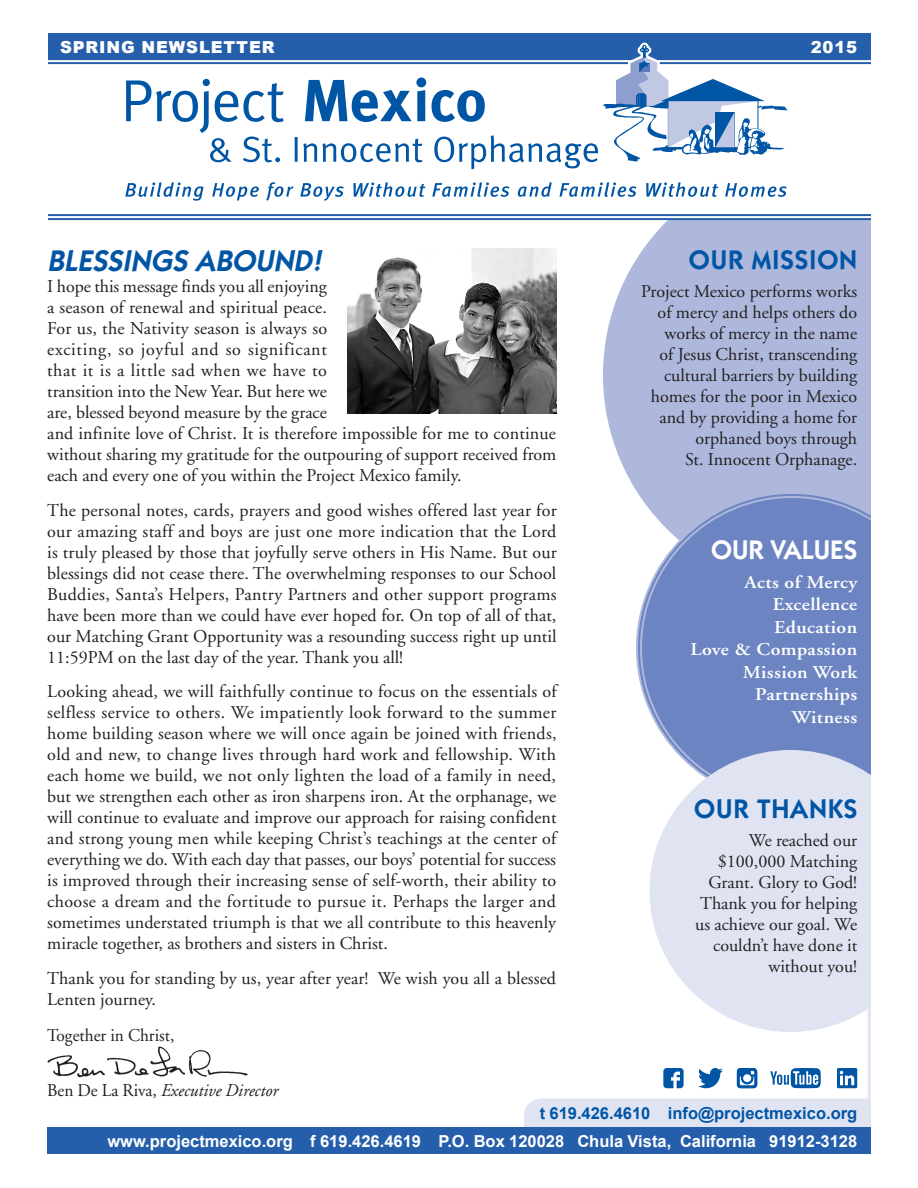
<style>
.page{position:relative;width:918px;height:1188px;background:#fff}
.page>*{position:absolute;margin:0;border:0;box-sizing:border-box;transform-origin:0 0}
.t1{font:italic 600 30px "Itc Kabel";color:#0155a5}
.t2{font:600 27px "Itc Kabel";letter-spacing:.03em;color:#0155a5}
.t3{font:600 27px "Itc Kabel";color:#fff}
.t4{font:18px/21px "Adobe Garamond";color:#231f20}
.t5{font:600 18px/22.5px "Adobe Garamond";letter-spacing:.02em;color:#fff;text-align:right;scale:1.1 1}
.t6{font:italic 18px "Adobe Garamond";color:#231f20;scale:.96 1}
.t7{font:18px "Adobe Garamond";color:#231f20;scale:.96 1}
.t8{font:700 16.5px "Arial";color:#fff}
.t9{font:700 16.5px "Arial";color:#0155a5}
.t10{font:900 16.5px "Arial";letter-spacing:.05em;color:#fff}
.s1{font-style:normal}
</style>
<div class="page">
<div style="left:47px;top:34px;width:824px;height:25px;background:#255fab"></div>
<div style="left:603px;top:221px;width:268px;height:271px;background:#adb8dc"></div>
<svg style="left:47px;top:57px;width:824px;height:164px"></svg>
<div style="left:43px;top:62px;width:833px;height:154px;border:2px solid #255fab"></div>
<svg style="left:636px;top:492px;width:235px;height:191px"></svg>
<svg style="left:640px;top:496px;width:231px;height:254px;background:#798ec6"></svg>
<svg style="left:650px;top:750px;width:221px;height:276px;background:#dfe4f1"></svg>
<hr style="left:868px;top:774px;width:3px;height:367px;background:#e0e4f2">
<div style="left:47px;top:1127px;width:824px;height:27px;background:#255fab"></div>
<div style="left:871px;top:0;width:47px;height:1188px;background:#fff"></div>
<div style="left:0;top:0;width:47px;height:260px;background:#fff"></div>
<svg style="left:125px;top:182px;width:662px;height:19px"></svg>
<svg style="left:126px;top:42px;width:662px;height:127px"></svg>
<img style="left:347px;top:249px;width:210px;height:165px">
<img style="left:47px;top:1046px;width:201px;height:32px">
<svg style="left:524px;top:1026px;width:344px;height:101px"></svg>
<p class="t10" style="left:60px;top:38px;width:216px">SPRING NEWSLETTER</p>
<p class="t10" style="left:811px;top:38px;width:48px">2015</p>
<h1 class="t1" style="left:47px;top:244px;width:282px">BLESSINGS ABOUND!</h1>
<p class="t4" style="left:47px;top:277px;width:511px">I hope this message finds you all enjoying<br>a season of renewal and spiritual peace.<br>For us, the Nativity season is always so<br>exciting, so joyful and so significant<br>that it is a little sad when we have to<br>transition into the New Year. But here we<br>are, blessed beyond measure by the grace<br>and infinite love of Christ. It is therefore impossible for me to continue without sharing my gratitude for the outpouring of support received from each and every one of you within the Project Mexico family.</p>
<p class="t4" style="left:47px;top:500px;width:511px;text-align:justify">The personal notes, cards, prayers and good wishes offered last year for our amazing staff and boys are just one more indication that the Lord is truly pleased by those that joyfully serve others in His Name. But our blessings did not cease there. The overwhelming responses to our School Buddies, Santa’s Helpers, Pantry Partners and other support programs have been more than we could have ever hoped for. On top of all of that, our Matching Grant Opportunity was a resounding success right up until 11:59PM on the last day of the year. Thank you all!</p>
<p class="t4" style="left:47px;top:682px;width:511px;text-align:justify">Looking ahead, we will faithfully continue to focus on the essentials of selfless service to others. We impatiently look forward to the summer home building season where we will once again be joined with friends, old and new, to change lives through hard work and fellowship. With each home we build, we not only lighten the load of a family in need, but we strengthen each other as iron sharpens iron. At the orphanage, we will continue to evaluate and improve our approach for raising confident and strong young men while keeping Christ’s teachings at the center of everything we do. With each day that passes, our boys’ potential for success is improved through their increasing sense of self-worth, their ability to choose a dream and the fortitude to pursue it. Perhaps the larger and sometimes understated triumph is that we all contribute to this heavenly miracle together, as brothers and sisters in Christ.</p>
<p class="t4" style="left:47px;top:968px;width:510px">Thank you for standing by us, year after year! We wish you all a blessed<br>Lenten journey.</p>
<p class="t7" style="left:47px;top:1025px;width:134px">Together in Christ,</p>
<p class="t6" style="left:47px;top:1081px;width:242px"><span class="s1">Ben De La Riva,</span> Executive Director</p>
<h2 class="t2" style="left:689px;top:244px;width:170px">OUR MISSION</h2>
<p class="t4" style="left:641px;top:281px;width:217px;text-align:right">Project Mexico performs works of mercy and helps others do works of mercy in the name<br>of Jesus Christ, transcending cultural barriers by building homes for the poor in Mexico and by providing a home for orphaned boys through<br>St. Innocent Orphanage.</p>
<h2 class="t3" style="left:711px;top:534px;width:148px">OUR VALUES</h2>
<p class="t5" style="left:691px;top:571px;width:153px">Acts of Mercy<br>Excellence<br>Education<br>Love &amp; Compassion<br>Mission Work<br>Partnerships<br>Witness</p>
<h2 class="t2" style="left:694px;top:793px;width:164px">OUR THANKS</h2>
<p class="t4" style="left:695px;top:830px;width:164px;text-align:right">We reached our $100,000 Matching<br>Grant. Glory to God!<br>Thank you for helping us achieve our goal. We couldn’t have done it without you!</p>
<p class="t9" style="left:540px;top:1104px;width:319px">t 619.426.4610 info@projectmexico.org</p>
<p class="t8" style="left:107px;top:1132px;width:751px">www.projectmexico.org f 619.426.4619 P.O. Box 120028 Chula Vista, California 91912-3128</p>
</div>
